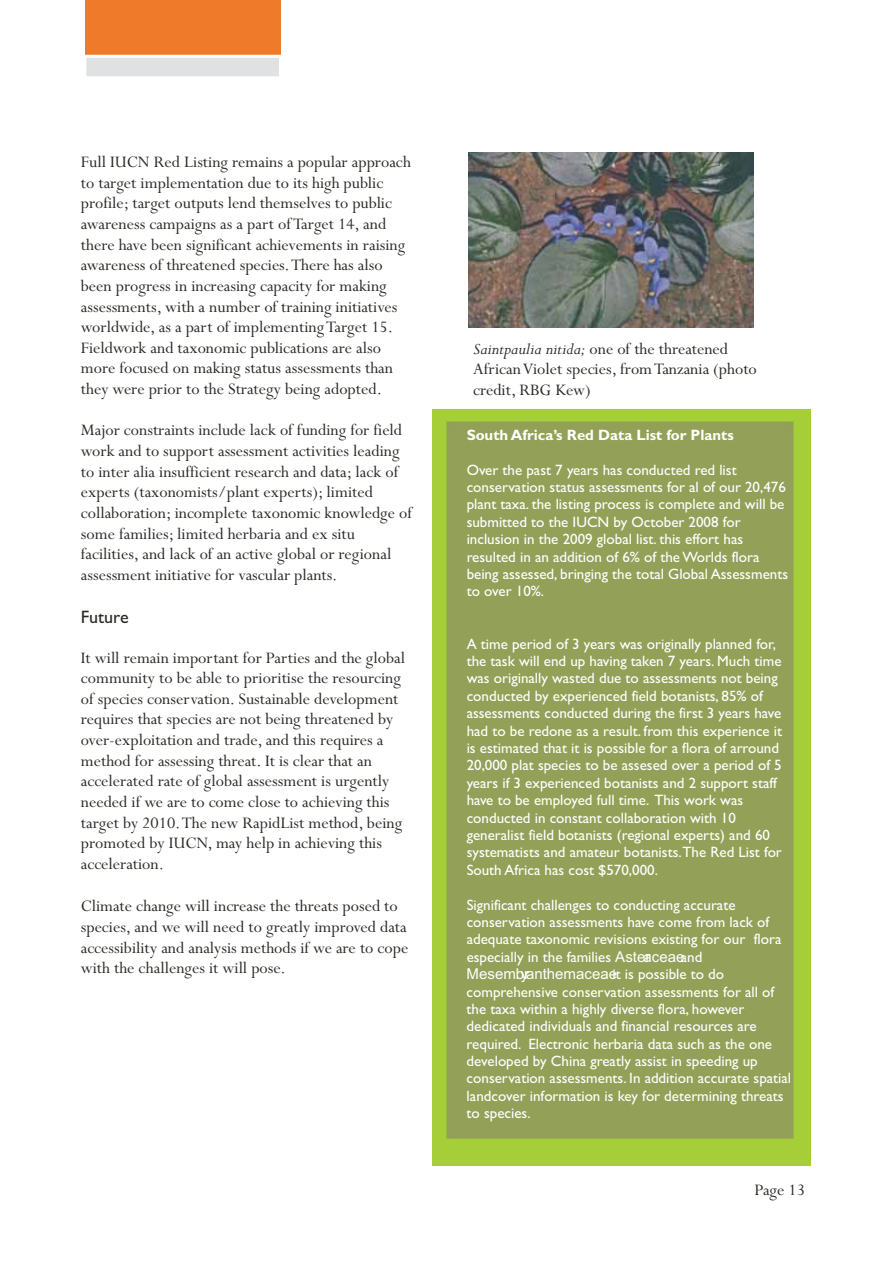
<style>
.page{position:relative;width:893px;height:1263px;background:#fff}
.page>*{position:absolute;margin:0;border:0;box-sizing:border-box;transform-origin:0 0}
.t1{font:18px/20.7px "Perpetua";color:#2b2824}
.t2{font:18px "Gill Sans";color:#2b2824}
.t3{font:15px/17.4px "Gill Sans";color:#fff}
.t4{font:15px "Arial";color:#fff}
.t5{font:700 15px "Gill Sans";color:#fff}
.s1{font-style:italic}
.s2{font-family:"Arial"}
.s3{font-family:"Gill Sans"}
</style>
<div class="page">
<div style="left:85px;top:0;width:195px;height:56px;background:#ef7a2a"></div>
<div style="left:85px;top:56px;width:195px;height:22px;background:#e0e1e2"></div>
<div style="left:83px;top:55px;width:199px;height:24px;border:3px solid #fff"></div>
<img style="left:468px;top:153px;width:285px;height:174px">
<div style="left:432px;top:410px;width:378px;height:756px;background:#a6ce39"></div>
<div style="left:446px;top:421px;width:347px;height:718px;background:#92a058"></div>
<p class="t1" style="left:81px;top:154px;width:331px">Full IUCN Red Listing remains a popular approach to target implementation due to its high public profile; target outputs lend themselves to public awareness campaigns as a part of Target 14, and there have been significant achievements in raising awareness of threatened species. There has also been progress in increasing capacity for making assessments, with a number of training initiatives worldwide, as a part of implementing Target 15.<br>Fieldwork and taxonomic publications are also more focused on making status assessments than they were prior to the Strategy being adopted.</p>
<p class="t1" style="left:81px;top:422px;width:333px">Major constraints include lack of funding for field work and to support assessment activities leading to inter alia insufficient research and data; lack of experts (taxonomists/plant experts); limited collaboration; incomplete taxonomic knowledge of some families; limited herbaria and ex situ facilities, and lack of an active global or regional assessment initiative for vascular plants.</p>
<p class="t2" style="left:81px;top:611px;width:49px">Future</p>
<p class="t1" style="left:81px;top:649px;width:325px">It will remain important for Parties and the global community to be able to prioritise the resourcing of species conservation. Sustainable development requires that species are not being threatened by over-exploitation and trade, and this requires a method for assessing threat. It is clear that an accelerated rate of global assessment is urgently needed if we are to come close to achieving this target by 2010. The new RapidList method, being promoted by IUCN, may help in achieving this acceleration.</p>
<p class="t1" style="left:81px;top:898px;width:329px">Climate change will increase the threats posed to species, and we will need to greatly improved data accessibility and analysis methods if we are to cope with the challenges it will pose.</p>
<p class="t1" style="left:473px;top:340px;width:285px"><span class="s1">Saintpaulia nitida;</span> one of the threatened<br>African Violet species, from Tanzania (photo credit, RBG Kew)</p>
<p class="t5" style="left:466px;top:430px;width:268px">South Africa’s Red Data List for Plants</p>
<p class="t3" style="left:466px;top:463px;width:323px">Over the past 7 years has conducted red list conservation status assessments for al of our 20,476 plant taxa. the listing process is complete and will be submitted to the IUCN by October 2008 for inclusion in the 2009 global list. this effort has resulted in an addition of 6% of the Worlds flora being assessed, bringing the total Global Assessments to over 10%.</p>
<p class="t3" style="left:466px;top:637px;width:317px">A time period of 3 years was originally planned for, the task will end up having taken 7 years. Much time was originally wasted due to assessments not being conducted by experienced field botanists, 85% of assessments conducted during the first 3 years have had to be redone as a result. from this experience it is estimated that it is possible for a flora of arround 20,000 plat species to be assesed over a period of 5 years if 3 experienced botanists and 2 support staff have to be employed full time. This work was conducted in constant collaboration with 10 generalist field botanists (regional experts) and 60 systematists and amateur botanists.The Red List for South Africa has cost $570,000.</p>
<p class="t3" style="left:466px;top:897px;width:316px">Significant challenges to conducting accurate conservation assessments have come from lack of adequate taxonomic revisions existing for our flora especially in the families <span class="s2">Asteraceae</span> and</p>
<p class="t4" style="left:466px;top:965px;width:259px">Mesembryanthemaceae. <span class="s3">it is possible to do</span></p>
<p class="t3" style="left:466px;top:984px;width:326px">comprehensive conservation assessments for all of the taxa within a highly diverse flora, however dedicated individuals and financial resources are required. Electronic herbaria data such as the one developed by China greatly assist in speeding up conservation assessments. In addition accurate spatial landcover information is key for determining threats to species.</p>
<p class="t1" style="left:754px;top:1182px;width:52px">Page 13</p>
</div>
